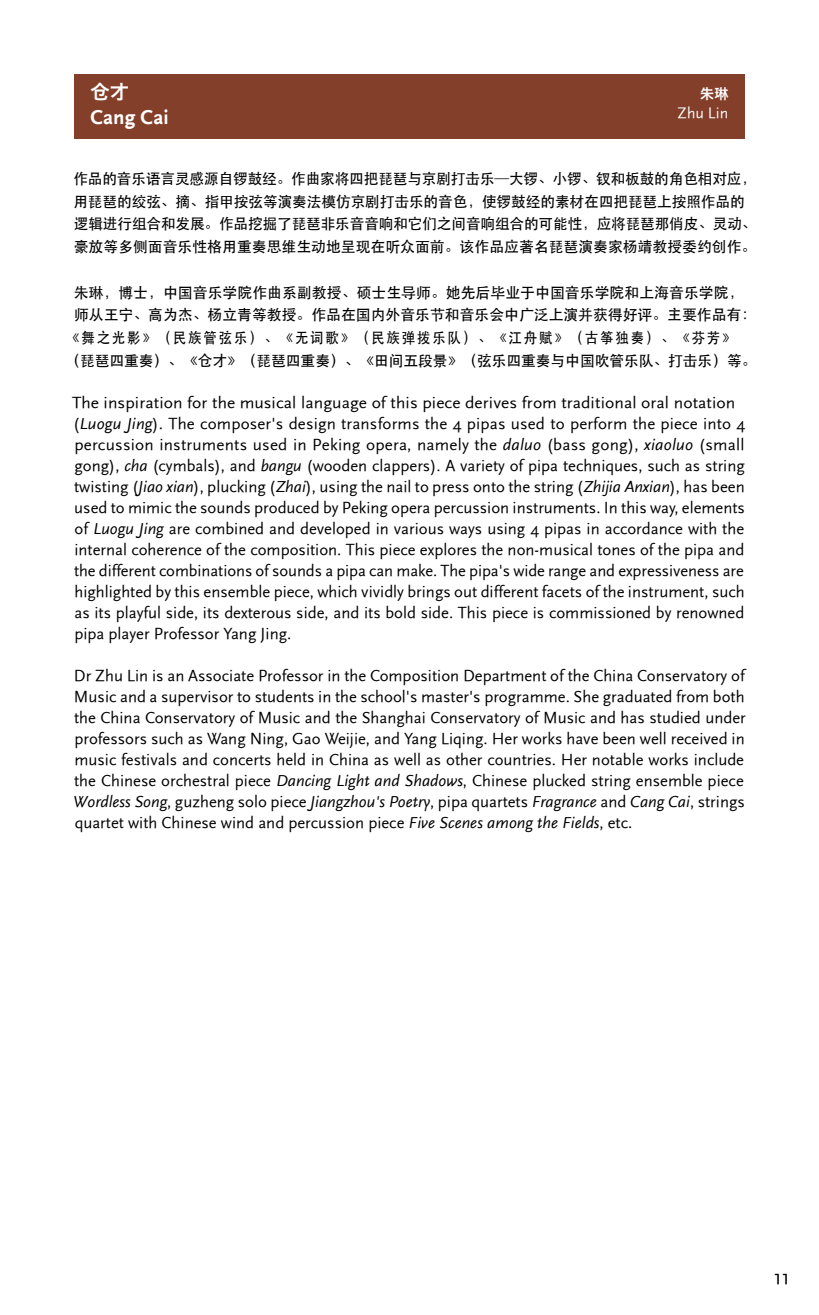
<style>
.page{position:relative;width:819px;height:1315px;background:#fff}
.page>*{position:absolute;margin:0;border:0;box-sizing:border-box;transform-origin:0 0}
.t1{font:21px "Scala Sans B";color:#fff}
.t2{font:21px "Scala Sans";color:#000}
.t3{font:19.25px "Hiragino Sans GB W6";color:#fff}
.t4{font:16.62px/21px "Scala Sans";color:#000;scale:1.05 1}
.t5{font:16.62px/21px "Scala Sans";color:#000;text-align:justify}
.t6{font:15.75px "Scala Sans";color:#fff}
.t7{font:14.88px/22.8px "ST Heiti";letter-spacing:-.005em;color:#000}
.t8{font:14.88px "ST Heiti";letter-spacing:.14em;color:#000;scale:.9 1}
.t9{font:14px "Hiragino Sans GB W6";color:#fff}
.s1{font-style:italic}
.s2{font-family:"Scala"}
</style>
<div class="page">
<div style="left:74px;top:74px;width:670px;height:65px;background:#833f29"></div>
<p class="t3" style="left:91px;top:80px;width:40px">仓才</p>
<p class="t1" style="left:91px;top:105px;width:79px">Cang Cai</p>
<p class="t9" style="left:700px;top:84px;width:30px">朱琳</p>
<p class="t6" style="left:677px;top:104px;width:52px">Zhu Lin</p>
<p class="t7" style="left:73px;top:167px;width:684px">作品的音乐语言灵感源自锣鼓经。作曲家将四把琵琶与京剧打击乐—大锣、小锣、钗和板鼓的角色相对应，用琵琶的绞弦、摘、指甲按弦等演奏法模仿京剧打击乐的音色，使锣鼓经的素材在四把琵琶上按照作品的逻辑进行组合和发展。作品挖掘了琵琶非乐音音响和它们之间音响组合的可能性，应将琵琶那俏皮、灵动、豪放等多侧面音乐性格用重奏思维生动地呈现在听众面前。该作品应著名琵琶演奏家杨靖教授委约创作。</p>
<p class="t7" style="left:74px;top:281px;width:671px">朱琳，博士，中国音乐学院作曲系副教授、硕士生导师。她先后毕业于中国音乐学院和上海音乐学院，</p>
<p class="t7" style="left:74px;top:304px;width:683px">师从王宁、高为杰、杨立青等教授。作品在国内外音乐节和音乐会中广泛上演并获得好评。主要作品有：</p>
<p class="t8" style="left:66px;top:330px;width:745px">《舞之光影》（民族管弦乐）、《无词歌》（民族弹拨乐队）、《江舟赋》（古筝独奏）、《芬芳》</p>
<p class="t7" style="left:65px;top:349px;width:692px">（琵琶四重奏）、《仓才》（琵琶四重奏）、《田间五段景》（弦乐四重奏与中国吹管乐队、打击乐）等。</p>
<p class="t4" style="left:72px;top:392px;width:642px">The inspiration for the musical language of this piece derives from traditional oral notation (<span class="s1">Luogu Jing</span>). The composer's design transforms the 4 pipas used to perform the piece into 4 percussion instruments used in Peking opera, namely the <span class="s1">daluo</span> (bass gong), <span class="s1">xiaoluo</span> (small gong), <span class="s1">cha</span> (cymbals), and <span class="s1">bangu</span> (wooden clappers). A variety of pipa techniques, such as string twisting (<span class="s1">Jiao xian</span>), plucking (<span class="s1">Zhai</span>), using the nail to press onto the string (<span class="s1">Zhijia Anxian</span>), has been used to mimic the sounds produced by Peking opera percussion instruments. In this way, elements of <span class="s1">Luogu Jing</span> are combined and developed in various ways using 4 pipas in accordance with the internal coherence of the composition. This piece explores the non-musical tones of the pipa and the different combinations of sounds a pipa can make. The pipa's wide range and expressiveness are highlighted by this ensemble piece, which vividly brings out different facets of the instrument, such as its playful side, its dexterous side, and its bold side. This piece is commissioned by renowned pipa player Professor Yang Jing.</p>
<p class="t5" style="left:73px;top:665px;width:674px">Dr Zhu Lin is an Associate Professor in the Composition Department of the China Conservatory of Music and a supervisor to students in the school's master's programme. She graduated from both the China Conservatory of Music and the Shanghai Conservatory of Music and has studied under professors such as Wang Ning, Gao Weijie, and Yang Liqing. Her works have been well received in music festivals and concerts held in China as well as other countries. Her notable works include the Chinese orchestral piece <span class="s1">Dancing Light and Shadows</span>, Chinese plucked string ensemble piece <span class="s1">Wordless Song</span>, guzheng solo piece <span class="s1">Jiangzhou's Poetry</span>, pipa quartets <span class="s1">Fragrance</span> and <span class="s1">Cang Cai</span>, strings quartet with Chinese wind and percussion piece <span class="s1">Five Scenes among the Fields</span>, etc<span class="s2">.</span></p>
<p class="t2" style="left:773px;top:1265px;width:18px">11</p>
</div>
